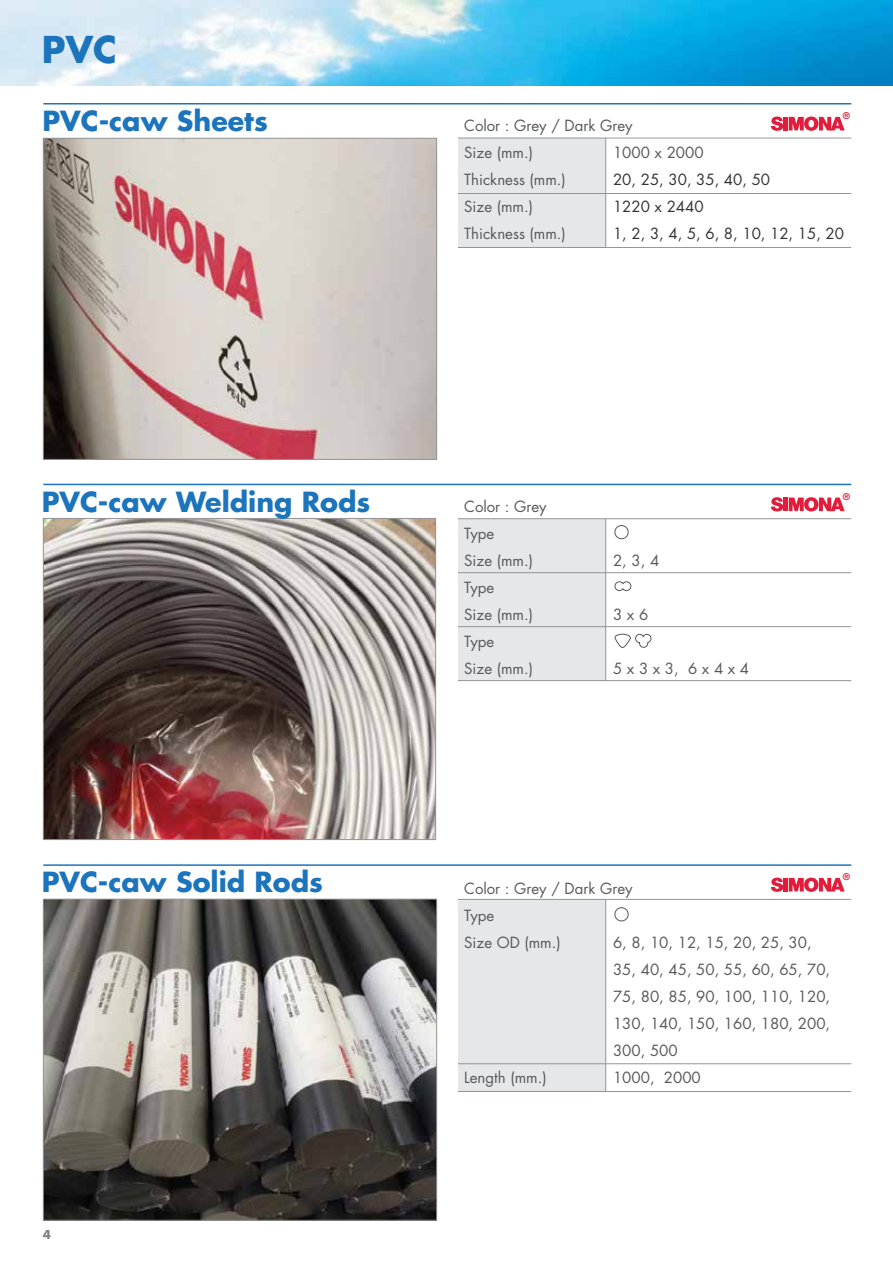
<style>
.page{position:relative;width:893px;height:1263px;background:#fff}
.page>*{position:absolute;margin:0;border:0;box-sizing:border-box;transform-origin:0 0}
.t1{font:700 36px "Futura";color:#1c75bc}
.t2{font:700 27px "Futura";color:#1c75bc}
.t3{font:15px/27px "Futura";color:#58595b}
.t4{font:15px "Futura";color:#333}
.t5{font:700 12px "Futura";color:#808285}
.t6{font:700 9px "Futura";color:#e21d3c}
</style>
<div class="page">
<img style="left:0;top:0;width:893px;height:85px">
<svg style="left:771px;top:117px;width:12px;height:14px"></svg>
<hr style="left:784px;top:117px;width:4px;height:13px;background:#e21d3c">
<svg style="left:789px;top:117px;width:56px;height:14px"></svg>
<svg style="left:771px;top:497px;width:12px;height:14px"></svg>
<hr style="left:784px;top:498px;width:4px;height:13px;background:#e21d3c">
<svg style="left:789px;top:497px;width:56px;height:14px"></svg>
<svg style="left:771px;top:877px;width:12px;height:15px"></svg>
<hr style="left:784px;top:878px;width:4px;height:13px;background:#e21d3c">
<svg style="left:789px;top:877px;width:56px;height:15px"></svg>
<div style="left:458px;top:899px;width:148px;height:192px;background:#e6e7e8"></div>
<img style="left:45px;top:901px;width:390px;height:318px">
<div style="left:43px;top:899px;width:394px;height:322px;border:1px solid #939598"></div>
<img style="left:45px;top:520px;width:389px;height:318px">
<div style="left:43px;top:518px;width:393px;height:322px;border:1px solid #939598"></div>
<div style="left:458px;top:519px;width:148px;height:162px;background:#e6e7e8"></div>
<hr style="left:458px;top:518px;width:393px;height:1px;background:#939598">
<hr style="left:458px;top:572px;width:393px;height:1px;background:#939598">
<hr style="left:458px;top:626px;width:393px;height:1px;background:#939598">
<hr style="left:458px;top:680px;width:393px;height:1px;background:#939598">
<hr style="left:43px;top:484px;width:808px;height:1px;background:#1c75bc">
<svg style="left:614px;top:581px;width:18px;height:10px"></svg>
<div style="left:614px;top:525px;width:15px;height:14px;border:1px solid #58595b;border-radius:50%"></div>
<hr style="left:458px;top:899px;width:393px;height:1px;background:#939598">
<hr style="left:458px;top:1063px;width:393px;height:1px;background:#939598">
<hr style="left:458px;top:1091px;width:393px;height:1px;background:#939598">
<hr style="left:43px;top:864px;width:808px;height:2px;background:#1c75bc">
<div style="left:614px;top:907px;width:15px;height:14px;border:1px solid #58595b;border-radius:50%"></div>
<hr style="left:605px;top:519px;width:1px;height:162px;background:#939598">
<hr style="left:605px;top:899px;width:1px;height:192px;background:#939598">
<img style="left:45px;top:140px;width:390px;height:318px">
<div style="left:43px;top:138px;width:394px;height:322px;border:1px solid #939598"></div>
<div style="left:458px;top:138px;width:148px;height:109px;background:#e6e7e8"></div>
<hr style="left:458px;top:138px;width:393px;height:1px;background:#939598">
<hr style="left:458px;top:193px;width:393px;height:1px;background:#939598">
<hr style="left:458px;top:247px;width:393px;height:1px;background:#939598">
<hr style="left:43px;top:103px;width:808px;height:1px;background:#1c75bc">
<hr style="left:605px;top:138px;width:1px;height:109px;background:#939598">
<svg style="left:614px;top:633px;width:38px;height:15px"></svg>
<h1 class="t1" style="left:42px;top:25px;width:76px">PVC</h1>
<h2 class="t2" style="left:42px;top:102px;width:227px">PVC-caw Sheets</h2>
<p class="t3" style="left:464px;top:112px;width:170px">Color : Grey / Dark Grey<br>Size (mm.)</p>
<p class="t3" style="left:613px;top:139px;width:92px">1000 x 2000</p>
<p class="t6" style="left:843px;top:110px;width:9px">®</p>
<p class="t3" style="left:464px;top:166px;width:103px">Thickness (mm.)</p>
<p class="t4" style="left:613px;top:169px;width:159px">20, 25, 30, 35, 40, 50</p>
<p class="t3" style="left:464px;top:193px;width:70px">Size (mm.)</p>
<p class="t4" style="left:613px;top:196px;width:92px">1220 x 2440</p>
<p class="t3" style="left:464px;top:220px;width:103px">Thickness (mm.)</p>
<p class="t4" style="left:613px;top:223px;width:232px">1, 2, 3, 4, 5, 6, 8, 10, 12, 15, 20</p>
<h2 class="t2" style="left:42px;top:483px;width:330px">PVC-caw Welding Rods</h2>
<h2 class="t2" style="left:42px;top:863px;width:283px">PVC-caw Solid Rods</h2>
<p class="t5" style="left:43px;top:1226px;width:10px">4</p>
<p class="t3" style="left:464px;top:492px;width:84px">Color : Grey<br>Type<br>Size (mm.)</p>
<p class="t3" style="left:464px;top:573px;width:70px">Type<br>Size (mm.)</p>
<p class="t3" style="left:464px;top:627px;width:70px">Type<br>Size (mm.)</p>
<p class="t3" style="left:613px;top:546px;width:48px">2, 3, 4</p>
<p class="t3" style="left:613px;top:600px;width:37px">3 x 6</p>
<p class="t3" style="left:613px;top:654px;width:138px">5 x 3 x 3, 6 x 4 x 4</p>
<p class="t6" style="left:843px;top:490px;width:9px">®</p>
<p class="t3" style="left:464px;top:874px;width:170px">Color : Grey / Dark Grey<br>Type<br>Size OD (mm.)</p>
<p class="t3" style="left:613px;top:928px;width:219px">6, 8, 10, 12, 15, 20, 25, 30,<br>35, 40, 45, 50, 55, 60, 65, 70,<br>75, 80, 85, 90, 100, 110, 120,<br>130, 140, 150, 160, 180, 200,<br>300, 500</p>
<p class="t3" style="left:464px;top:1063px;width:84px">Length (mm.)</p>
<p class="t3" style="left:613px;top:1063px;width:89px">1000, 2000</p>
<p class="t6" style="left:843px;top:870px;width:9px">®</p>
</div>
